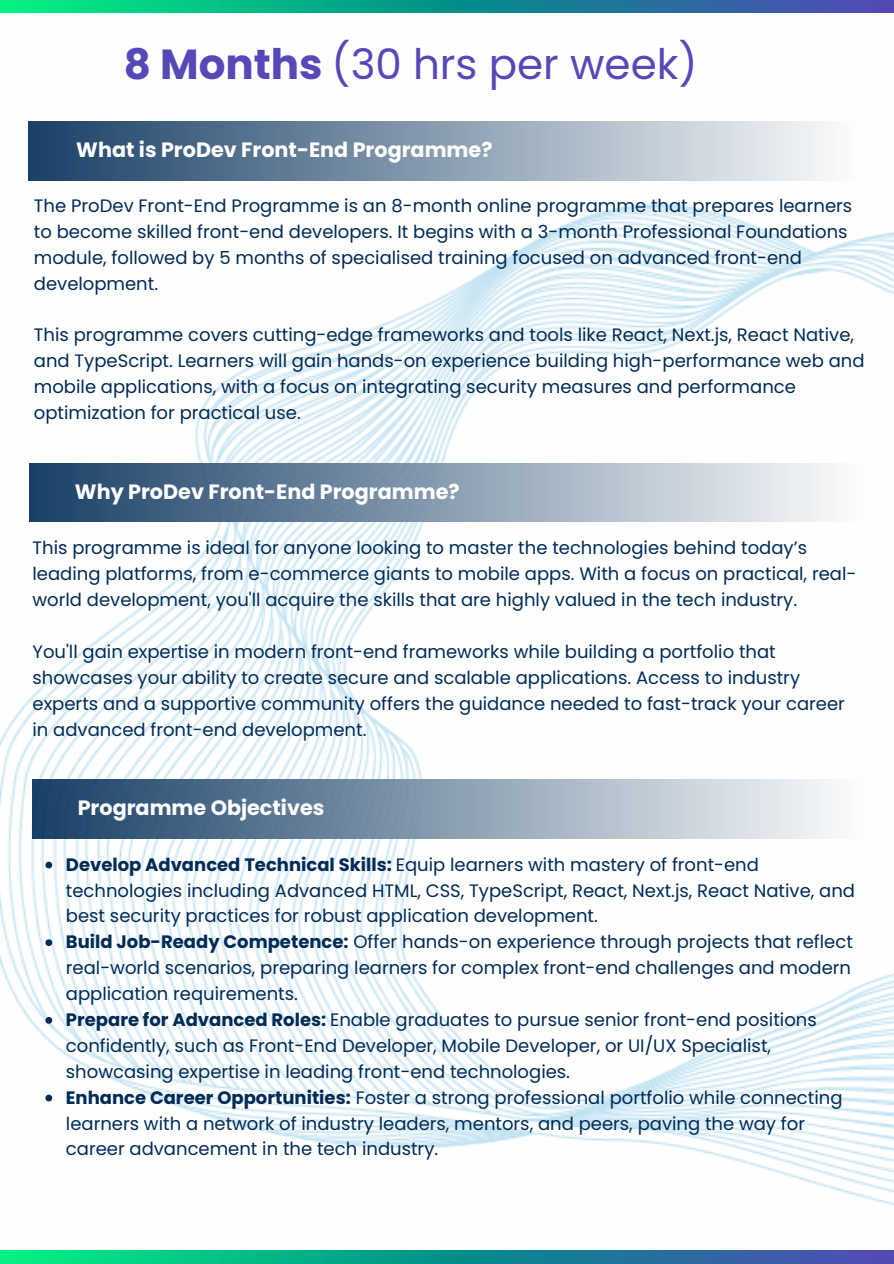
<style>
.page{position:relative;width:894px;height:1264px;background:#fff}
.page>*{position:absolute;margin:0;border:0;box-sizing:border-box;transform-origin:0 0}
.t1{font:42px "Poppins";color:#5648b7}
.t2{font:700 20.7px "Poppins";color:#fff}
.t3{font:18px/25.8px "Poppins";color:#002b56}
.s1{font-weight:700}
</style>
<div class="page">
<img style="left:0;top:121px;width:893px;height:1085px">
<svg style="left:0;top:0;width:893px;height:13px;background:#169692"></svg>
<svg style="left:0;top:1250px;width:893px;height:13px;background:#169692"></svg>
<div style="left:28px;top:122px;width:834px;height:58px;background:linear-gradient(to right,#194066,#fcfdfd)"></div>
<div style="left:30px;top:463px;width:833px;height:58px;background:linear-gradient(to right,#183f66,#fcfdfd)"></div>
<div style="left:33px;top:779px;width:833px;height:59px;background:linear-gradient(to right,#183f66,#fdfdfd)"></div>
<svg style="left:45px;top:861px;width:7px;height:7px"></svg>
<svg style="left:45px;top:939px;width:7px;height:7px"></svg>
<svg style="left:45px;top:1016px;width:7px;height:7px"></svg>
<svg style="left:45px;top:1094px;width:7px;height:7px"></svg>
<h1 class="t1" style="left:124px;top:35px;width:574px"><span class="s1">8 Months</span> (30 hrs per week)</h1>
<p class="t2" style="left:76px;top:135px;width:417px">What is ProDev Front-End Programme?</p>
<p class="t3" style="left:34px;top:193px;width:819px">The ProDev Front-End Programme is an 8-month online programme that prepares learners to become skilled front-end developers. It begins with a 3-month Professional Foundations module, followed by 5 months of specialised training focused on advanced front-end development.</p>
<p class="t3" style="left:34px;top:322px;width:831px">This programme covers cutting-edge frameworks and tools like React, Next.js, React Native, and TypeScript. Learners will gain hands-on experience building high-performance web and mobile applications, with a focus on integrating security measures and performance optimization for practical use.</p>
<p class="t2" style="left:75px;top:477px;width:386px">Why ProDev Front-End Programme?</p>
<p class="t3" style="left:33px;top:535px;width:825px">This programme is ideal for anyone looking to master the technologies behind today’s leading platforms, from e-commerce giants to mobile apps. With a focus on practical, real&shy;world development, you'll acquire the skills that are highly valued in the tech industry.</p>
<p class="t3" style="left:33px;top:638px;width:813px">You'll gain expertise in modern front-end frameworks while building a portfolio that showcases your ability to create secure and scalable applications. Access to industry experts and a supportive community offers the guidance needed to fast-track your career in advanced front-end development.</p>
<p class="t2" style="left:78px;top:793px;width:248px">Programme Objectives</p>
<p class="t3" style="left:66px;top:851px;width:790px"><span class="s1">Develop Advanced Technical Skills:</span> Equip learners with mastery of front-end technologies including Advanced HTML, CSS, TypeScript, React, Next.js, React Native, and best security practices for robust application development.<br><span class="s1">Build Job-Ready Competence:</span> Offer hands-on experience through projects that reflect real-world scenarios, preparing learners for complex front-end challenges and modern application requirements.<br><span class="s1">Prepare for Advanced Roles:</span> Enable graduates to pursue senior front-end positions confidently, such as Front-End Developer, Mobile Developer, or UI/UX Specialist, showcasing expertise in leading front-end technologies.<br><span class="s1">Enhance Career Opportunities:</span> Foster a strong professional portfolio while connecting learners with a network of industry leaders, mentors, and peers, paving the way for career advancement in the tech industry.</p>
</div>
